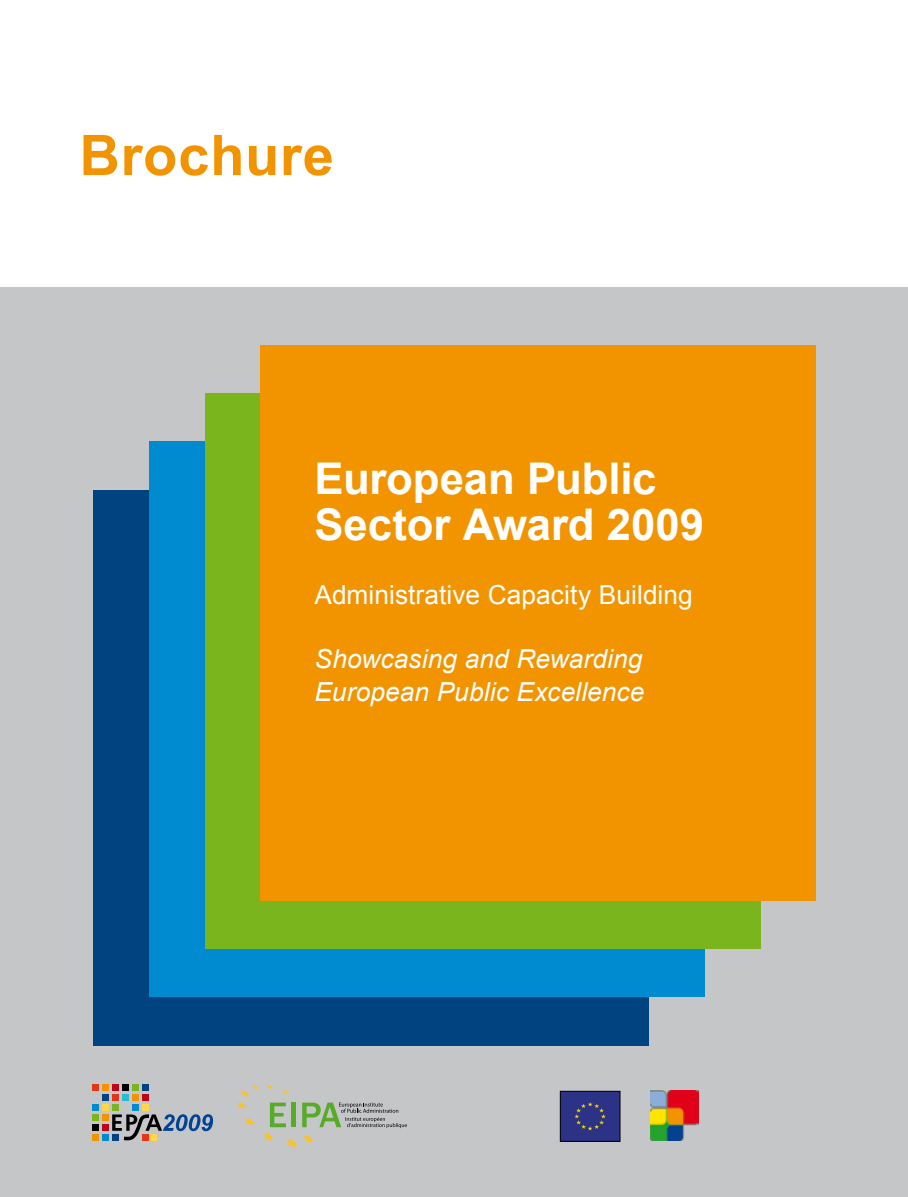
<style>
.page{position:relative;width:908px;height:1197px;background:#fff}
.page>*{position:absolute;margin:0;border:0;box-sizing:border-box;transform-origin:0 0}
.t1{font:700 56px "Arial";letter-spacing:.015em;color:#f29400}
.t2{font:700 43.6px/46.6px "Arial";letter-spacing:-.005em;color:#fff}
.t3{font:italic 26.2px/32px "Arial";letter-spacing:.005em;color:#fff}
.t4{font:26.2px "Arial";color:#fff}
</style>
<div class="page">
<div style="left:0;top:287px;width:907px;height:909px;background:#c5c6c8"></div>
<div style="left:93px;top:490px;width:555px;height:555px;background:#004381"></div>
<div style="left:149px;top:441px;width:555px;height:555px;background:#008bd0"></div>
<div style="left:205px;top:393px;width:555px;height:555px;background:#7ab51d"></div>
<div style="left:260px;top:345px;width:555px;height:555px;background:#f29400"></div>
<div style="left:560px;top:1091px;width:59px;height:50px;background:#2c3387"></div>
<div style="left:560px;top:1090px;width:60px;height:51px;border:1px solid #000"></div>
<svg style="left:574px;top:1102px;width:31px;height:28px"></svg>
<img style="left:650px;top:1090px;width:47px;height:50px">
<div style="left:92px;top:1084px;width:7px;height:6px;background:#e53517"></div>
<div style="left:102px;top:1084px;width:7px;height:6px;background:#f29400"></div>
<div style="left:112px;top:1084px;width:7px;height:6px;background:#c00418"></div>
<div style="left:122px;top:1084px;width:7px;height:6px;background:#000"></div>
<div style="left:132px;top:1084px;width:7px;height:6px;background:#7ab51d"></div>
<div style="left:142px;top:1084px;width:7px;height:6px;background:#004381"></div>
<div style="left:102px;top:1094px;width:7px;height:6px;background:#004381"></div>
<div style="left:112px;top:1094px;width:7px;height:6px;background:#e53517"></div>
<div style="left:122px;top:1094px;width:7px;height:6px;background:#2bb9da"></div>
<div style="left:132px;top:1094px;width:7px;height:6px;background:#f29400"></div>
<div style="left:142px;top:1094px;width:7px;height:6px;background:#c00418"></div>
<div style="left:92px;top:1104px;width:7px;height:6px;background:#008bd0"></div>
<div style="left:102px;top:1104px;width:7px;height:6px;background:#ffd64e"></div>
<div style="left:112px;top:1104px;width:7px;height:6px;background:#7ab51d"></div>
<div style="left:132px;top:1104px;width:7px;height:6px;background:#008bd0"></div>
<div style="left:142px;top:1104px;width:7px;height:6px;background:#ffd64e"></div>
<div style="left:92px;top:1113px;width:7px;height:7px;background:#7ab51d"></div>
<div style="left:102px;top:1113px;width:7px;height:7px;background:#f29400"></div>
<div style="left:102px;top:1123px;width:7px;height:7px;background:#c00418"></div>
<div style="left:92px;top:1123px;width:7px;height:7px;background:#000"></div>
<div style="left:92px;top:1133px;width:7px;height:7px;background:#f29400"></div>
<div style="left:102px;top:1133px;width:7px;height:7px;background:#008bd0"></div>
<svg style="left:112px;top:1114px;width:101px;height:26px"></svg>
<svg style="left:285px;top:1134px;width:29px;height:14px"></svg>
<svg style="left:282px;top:1089px;width:7px;height:5px"></svg>
<svg style="left:263px;top:1132px;width:11px;height:9px"></svg>
<svg style="left:266px;top:1085px;width:7px;height:4px"></svg>
<svg style="left:244px;top:1118px;width:11px;height:8px"></svg>
<svg style="left:237px;top:1084px;width:22px;height:25px"></svg>
<svg style="left:270px;top:1102px;width:16px;height:24px"></svg>
<div style="left:291px;top:1102px;width:5px;height:24px;background:#58ab27"></div>
<svg style="left:302px;top:1102px;width:105px;height:25px"></svg>
<h1 class="t1" style="left:79px;top:118px;width:256px">Brochure</h1>
<h2 class="t2" style="left:314px;top:456px;width:391px">European Public<br>Sector Award 2009</h2>
<p class="t4" style="left:314px;top:578px;width:379px">Administrative Capacity Building</p>
<p class="t3" style="left:314px;top:643px;width:331px">Showcasing and Rewarding<br>European Public Excellence</p>
</div>
